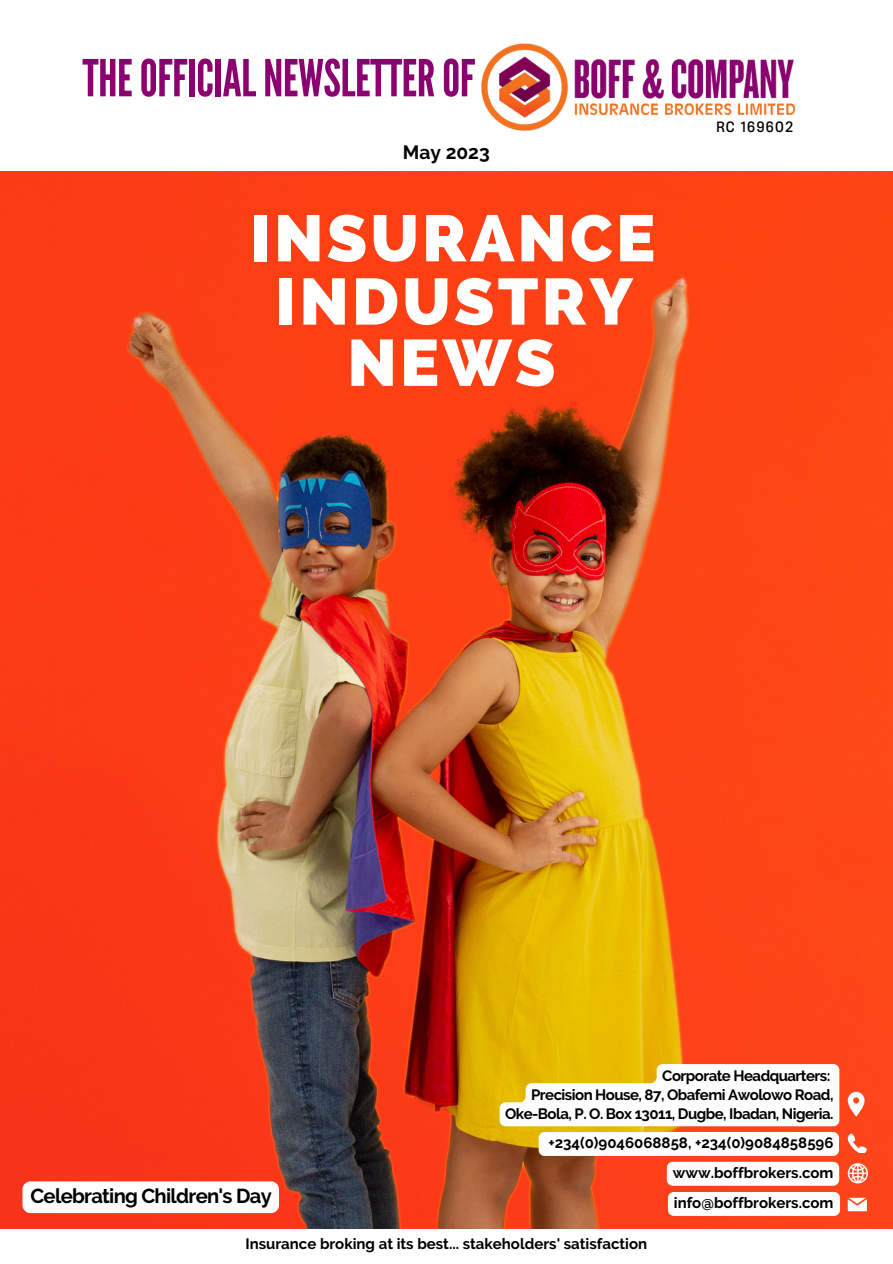
<style>
.page{position:relative;width:893px;height:1264px;background:#fff}
.page>*{position:absolute;margin:0;border:0;box-sizing:border-box;transform-origin:0 0}
.t1{font:800 65.4px "Raleway";color:#fff}
.t2{font:800 65.25px "Raleway";letter-spacing:.05em;color:#fff}
.t3{font:50.85px "League Gothic";letter-spacing:-.01em;color:#8a016f}
.t4{font:700 20.1px "Raleway";letter-spacing:-.035em;color:#000}
.t5{font:700 19.2px "Raleway";color:#000}
.t6{font:700 15px "Raleway";color:#000}
.t7{font:700 15px/19px "Raleway";letter-spacing:-.035em;color:#000;text-align:right}
.t8{font:14.1px "Heading Now 64";letter-spacing:.085em;color:#000}
</style>
<div class="page">
<img style="left:0;top:172px;width:892px;height:1056px">
<svg style="left:847px;top:1091px;width:17px;height:25px"></svg>
<svg style="left:847px;top:1163px;width:20px;height:20px"></svg>
<svg style="left:847px;top:1197px;width:19px;height:14px"></svg>
<svg style="left:847px;top:1133px;width:19px;height:19px"></svg>
<img style="left:481px;top:43px;width:315px;height:88px">
<svg style="left:22px;top:1181px;width:257px;height:32px"></svg>
<svg style="left:666px;top:1161px;width:173px;height:24px"></svg>
<div style="left:668px;top:1191px;width:172px;height:24px;background:#fefefe;border-radius:6px"></div>
<svg style="left:499px;top:1064px;width:340px;height:91px"></svg>
<p class="t3" style="left:82px;top:49px;width:394px">THEOFFICIALNEWSLETTEROF</p>
<p class="t5" style="left:403px;top:141px;width:88px">May 2023</p>
<p class="t2" style="left:250px;top:200px;width:406px">INSURANCE</p>
<p class="t2" style="left:275px;top:263px;width:358px">INDUSTRY</p>
<p class="t1" style="left:347px;top:324px;width:209px">NEWS</p>
<p class="t8" style="left:716px;top:117px;width:79px">RC 169602</p>
<p class="t7" style="left:662px;top:1065px;width:170px">Corporate Headquarters:</p>
<p class="t7" style="left:505px;top:1084px;width:330px">Precision House, 87, Obafemi Awolowo Road,<br>Oke-Bola, P. O. Box 13011, Dugbe, Ibadan, Nigeria.</p>
<p class="t4" style="left:31px;top:1184px;width:243px">Celebrating Children's Day</p>
<p class="t6" style="left:548px;top:1134px;width:287px">+234(0)9046068858, +234(0)9084858596</p>
<p class="t6" style="left:673px;top:1164px;width:162px">www.boffbrokers.com</p>
<p class="t6" style="left:673px;top:1194px;width:161px">info@boffbrokers.com</p>
<p class="t6" style="left:245px;top:1234px;width:403px">Insurance broking at its best... stakeholders' satisfaction</p>
</div>
